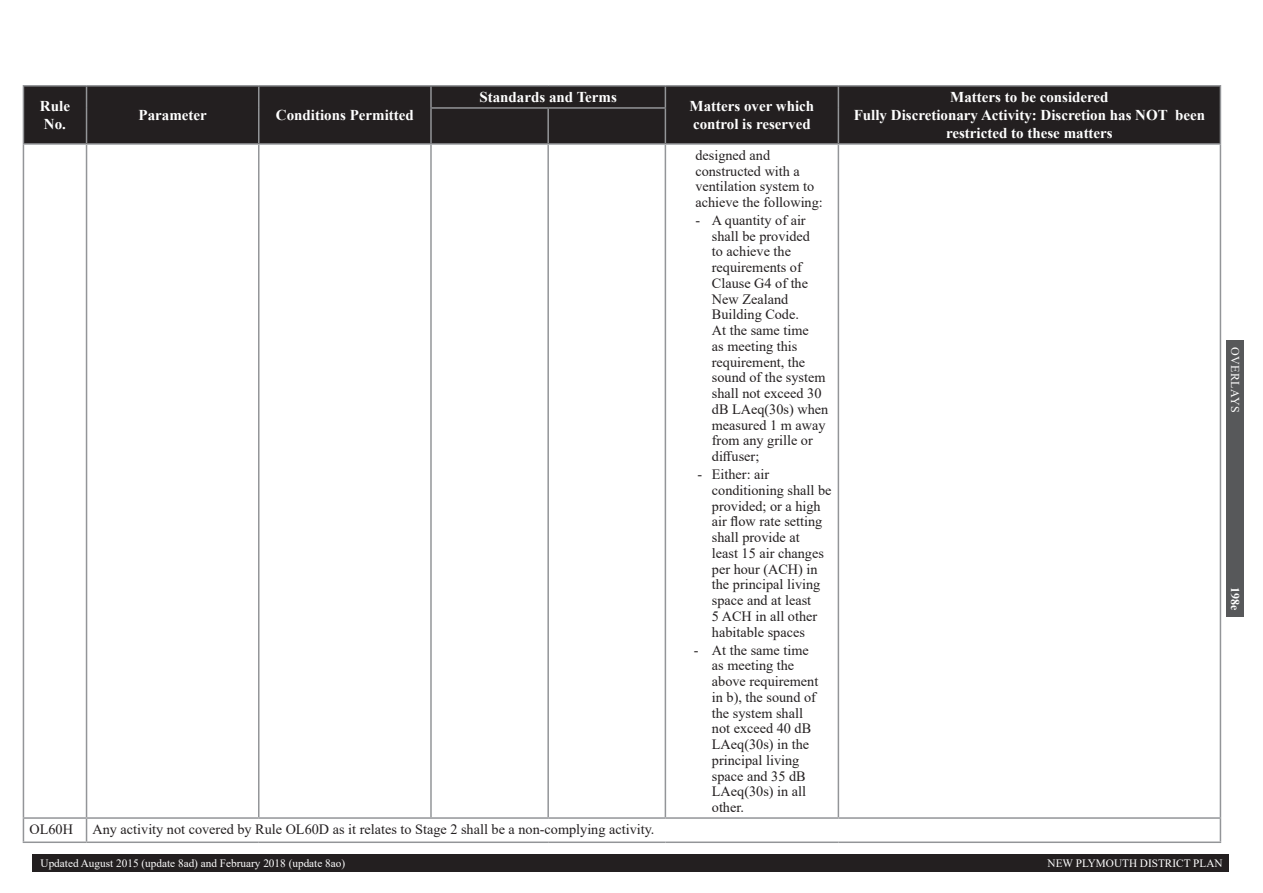
<style>
.page{position:relative;width:1263px;height:893px;background:#fff}
.page>*{position:absolute;margin:0;border:0;box-sizing:border-box;transform-origin:0 0}
.Table_text{font:700 15px/18px "Times New Roman";color:#fff}
.Rule_table_text_doub{font:14.25px/15.8px "Times New Roman";color:#231f20}
.Rule_table_text_inde{font:14.25px/15.8px "Times New Roman";color:#231f20}
.Rule_table_text{font:14.25px "Times New Roman";color:#231f20}
._2__Assessment_crite{font:14.25px "Times New Roman";color:#231f20}
.t1{font:12px "Times New Roman";letter-spacing:.035em;color:#fff}
.t2{font:700 12px "Times New Roman";color:#fff}
.Body_Text{font:11.25px "Times New Roman";color:#fff}
</style>
<div class="page">
<div style="left:1227px;top:340px;width:17px;height:277px;background:#57585a"></div>
<div style="left:33px;top:855px;width:1196px;height:17px;background:#231f20"></div>
<div style="left:24px;top:87px;width:1196px;height:56px;background:#231f20"></div>
<hr style="left:23px;top:85px;width:64px;height:2px;background:#939598">
<svg style="left:23px;top:87px;width:1px;height:21px"></svg>
<hr style="left:87px;top:85px;width:172px;height:2px;background:#939598">
<svg style="left:86px;top:87px;width:1px;height:21px"></svg>
<hr style="left:259px;top:85px;width:172px;height:2px;background:#939598">
<svg style="left:258px;top:87px;width:1px;height:21px"></svg>
<hr style="left:431px;top:85px;width:117px;height:2px;background:#939598">
<hr style="left:430px;top:87px;width:2px;height:20px;background:#939598">
<hr style="left:548px;top:85px;width:117px;height:2px;background:#939598">
<hr style="left:665px;top:85px;width:173px;height:2px;background:#939598">
<svg style="left:665px;top:87px;width:1px;height:20px"></svg>
<hr style="left:838px;top:85px;width:383px;height:2px;background:#939598">
<svg style="left:838px;top:87px;width:1px;height:21px"></svg>
<svg style="left:1220px;top:87px;width:1px;height:21px"></svg>
<hr style="left:23px;top:108px;width:1px;height:35px;background:#939598">
<hr style="left:86px;top:108px;width:1px;height:35px;background:#939598">
<hr style="left:258px;top:108px;width:1px;height:35px;background:#939598">
<hr style="left:430px;top:107px;width:118px;height:2px;background:#939598">
<hr style="left:430px;top:109px;width:2px;height:34px;background:#939598">
<hr style="left:548px;top:107px;width:118px;height:2px;background:#939598">
<hr style="left:547px;top:109px;width:2px;height:34px;background:#939598">
<hr style="left:665px;top:109px;width:1px;height:34px;background:#939598">
<hr style="left:838px;top:108px;width:1px;height:35px;background:#939598">
<hr style="left:1220px;top:108px;width:1px;height:35px;background:#939598">
<hr style="left:665px;top:143px;width:173px;height:2px;background:#939598">
<hr style="left:665px;top:145px;width:1px;height:672px;background:#939598">
<hr style="left:838px;top:145px;width:1px;height:672px;background:#939598">
<hr style="left:665px;top:817px;width:173px;height:2px;background:#939598">
<hr style="left:86px;top:145px;width:1px;height:672px;background:#939598">
<hr style="left:258px;top:145px;width:1px;height:672px;background:#939598">
<hr style="left:430px;top:145px;width:2px;height:672px;background:#939598">
<hr style="left:547px;top:145px;width:2px;height:672px;background:#939598">
<svg style="left:86px;top:819px;width:1px;height:22px"></svg>
<hr style="left:1220px;top:145px;width:1px;height:672px;background:#939598">
<svg style="left:1220px;top:819px;width:1px;height:22px"></svg>
<hr style="left:87px;top:143px;width:172px;height:2px;background:#939598">
<hr style="left:259px;top:143px;width:172px;height:2px;background:#939598">
<hr style="left:431px;top:143px;width:117px;height:2px;background:#939598">
<hr style="left:548px;top:143px;width:117px;height:2px;background:#939598">
<hr style="left:838px;top:143px;width:383px;height:2px;background:#939598">
<hr style="left:23px;top:817px;width:64px;height:2px;background:#939598">
<hr style="left:87px;top:817px;width:172px;height:2px;background:#939598">
<hr style="left:259px;top:817px;width:172px;height:2px;background:#939598">
<hr style="left:431px;top:817px;width:117px;height:2px;background:#939598">
<hr style="left:548px;top:817px;width:117px;height:2px;background:#939598">
<hr style="left:838px;top:817px;width:383px;height:2px;background:#939598">
<hr style="left:23px;top:841px;width:64px;height:2px;background:#939598">
<hr style="left:87px;top:841px;width:172px;height:2px;background:#939598">
<hr style="left:259px;top:841px;width:172px;height:2px;background:#939598">
<hr style="left:431px;top:841px;width:117px;height:2px;background:#939598">
<hr style="left:548px;top:841px;width:117px;height:2px;background:#939598">
<hr style="left:665px;top:841px;width:173px;height:2px;background:#939598">
<hr style="left:838px;top:841px;width:383px;height:2px;background:#939598">
<hr style="left:23px;top:143px;width:64px;height:2px;background:#939598">
<hr style="left:23px;top:145px;width:1px;height:672px;background:#939598">
<svg style="left:23px;top:819px;width:1px;height:22px"></svg>
<p class="Table_text" style="left:40px;top:96px;width:31px">Rule<br>No.</p>
<p class="Table_text" style="left:139px;top:105px;width:70px">Parameter</p>
<p class="Table_text" style="left:276px;top:105px;width:139px">Conditions Permitted</p>
<p class="Table_text" style="left:479px;top:87px;width:139px">Standards and Terms</p>
<p class="_2__Assessment_crite" style="left:29px;top:819px;width:45px">OL60H</p>
<p class="Rule_table_text" style="left:93px;top:819px;width:563px">Any activity not covered by Rule OL60D as it relates to Stage 2 shall be a non-complying activity.</p>
<p class="Body_Text" style="left:41px;top:855px;width:306px">Updated August 2015 (update 8ad) and February 2018 (update 8ao)</p>
<p class="Table_text" style="left:689px;top:96px;width:126px">Matters over which control is reserved</p>
<p class="Table_text" style="left:854px;top:87px;width:353px;text-align:center">Matters to be considered<br>Fully Discretionary Activity: Discretion has NOT been restricted to these matters</p>
<p class="Rule_table_text_inde" style="left:695px;top:147px;width:129px">designed and constructed with a ventilation system to achieve the following:</p>
<p class="Rule_table_text_doub" style="left:712px;top:212px;width:118px;text-indent:-16px">- A quantity of air shall be provided<br>to achieve the requirements of<br>Clause G4 of the<br>New Zealand<br>Building Code.<br>At the same time<br>as meeting this requirement, the sound of the system shall not exceed 30 dB LAeq(30s) when measured 1 m away from any grille or diffuser;</p>
<p class="Rule_table_text_inde" style="left:712px;top:466px;width:121px;text-indent:-14px">- Either: air conditioning shall be provided; or a high air flow rate setting shall provide at<br>least 15 air changes per hour (ACH) in the principal living space and at least<br>5 ACH in all other habitable spaces</p>
<p class="Rule_table_text_doub" style="left:712px;top:641px;width:108px;text-indent:-18px">- At the same time as meeting the above requirement in b), the sound of the system shall not exceed 40 dB<br>LAeq(30s) in the principal living space and 35 dB<br>LAeq(30s) in all other.</p>
<p class="t1" style="left:1244px;top:347px;width:67px;rotate:90deg">OVERLAYS</p>
<p class="t2" style="left:1244px;top:587px;width:25px;rotate:90deg">198e</p>
<p class="Body_Text" style="left:1047px;top:855px;width:177px">NEW PLYMOUTH DISTRICT PLAN</p>
</div>
